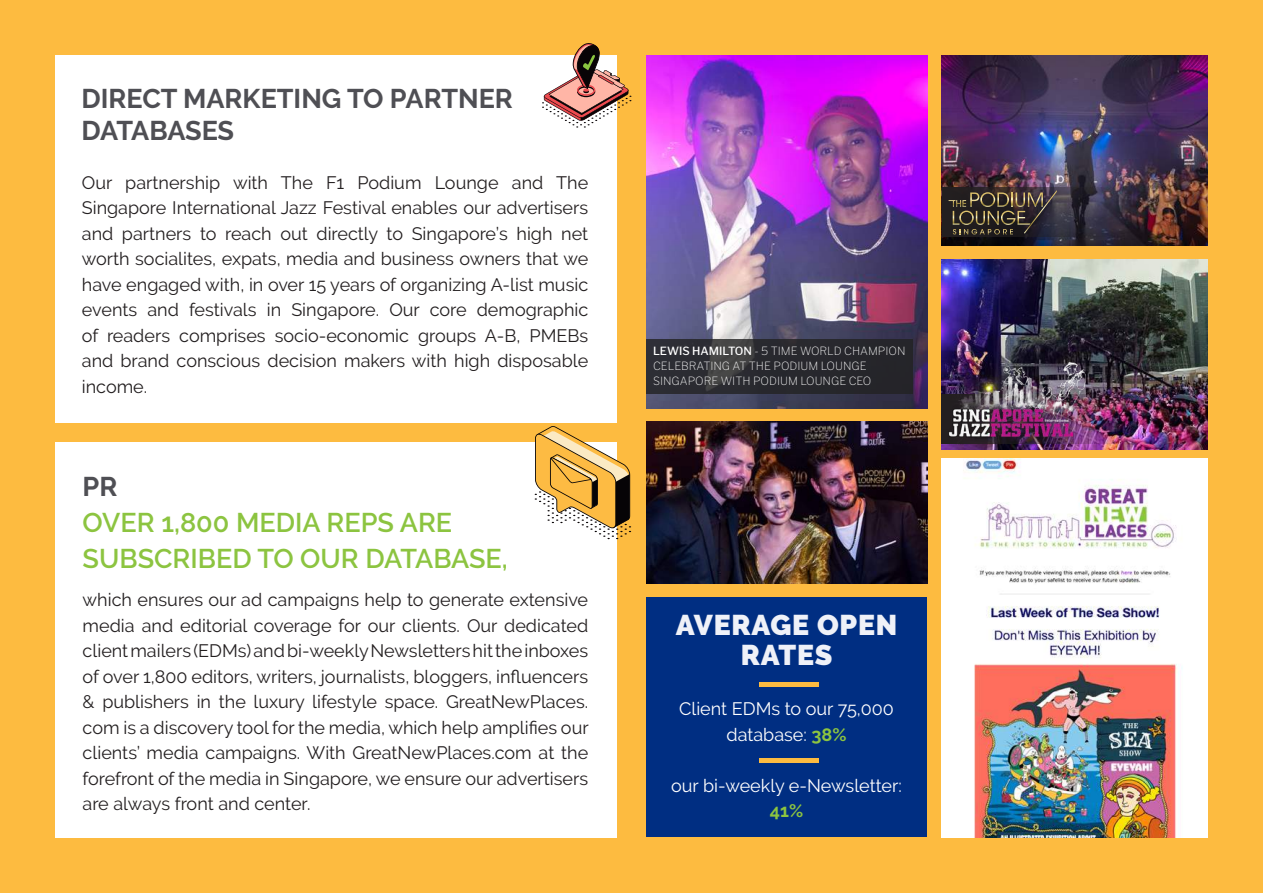
<style>
.page{position:relative;width:1263px;height:893px;background:#fdbb40}
.page>*{position:absolute;margin:0;border:0;box-sizing:border-box;transform-origin:0 0}
.t1{font:900 28.5px/30px "Raleway";letter-spacing:.025em;color:#eff1f8;text-align:center}
.t2{font:600 27px/36px "Raleway";color:#8cc440}
.t3{font:700 27px/32.4px "Raleway";color:#4f4f54}
.t4{font:18px/25.5px "Raleway";color:#231f20;text-align:justify}
.t5{font:18px/25.5px "Raleway";color:#fff;text-align:center}
.t6{font:700 18px "Raleway";color:#8cc440}
.t7{font:100 11.25px/15px "Libre Franklin";color:#fff}
.s1{font-weight:500}
.s2{font-weight:700;color:#8cc440}
</style>
<div class="page">
<img style="left:942px;top:56px;width:266px;height:189px">
<img style="left:942px;top:260px;width:266px;height:189px">
<svg style="left:942px;top:188px;width:187px;height:49px"></svg>
<svg style="left:948px;top:190px;width:109px;height:44px"></svg>
<svg style="left:1099px;top:394px;width:29px;height:49px"></svg>
<div style="left:55px;top:56px;width:562px;height:367px;background:#fff"></div>
<div style="left:55px;top:443px;width:562px;height:395px;background:#fff"></div>
<img style="left:941px;top:347px;width:158px;height:112px">
<svg style="left:534px;top:426px;width:97px;height:113px"></svg>
<img style="left:646px;top:56px;width:281px;height:352px">
<img style="left:646px;top:421px;width:281px;height:162px">
<div style="left:646px;top:597px;width:281px;height:240px;background:#002e82"></div>
<div style="left:759px;top:758px;width:60px;height:5px;background:#fdbb40"></div>
<div style="left:759px;top:682px;width:60px;height:5px;background:#fdbb40"></div>
<svg style="left:646px;top:339px;width:266px;height:55px;fill:#28282e"></svg>
<svg style="left:542px;top:43px;width:90px;height:85px"></svg>
<img style="left:942px;top:459px;width:266px;height:378px">
<h2 class="t3" style="left:82px;top:82px;width:433px">DIRECT MARKETING TO PARTNER<br>DATABASES</h2>
<p class="t4" style="left:82px;top:170px;width:508px">Our partnership with The F1 Podium Lounge and The Singapore International Jazz Festival enables our advertisers and partners to reach out directly to Singapore’s high net worth socialites, expats, media and business owners that we have engaged with, in over 15 years of organizing A-list music events and festivals in Singapore. Our core demographic of readers comprises socio-economic groups A-B, PMEBs and brand conscious decision makers with high disposable income.</p>
<h2 class="t3" style="left:83px;top:471px;width:36px">PR</h2>
<h2 class="t2" style="left:83px;top:505px;width:427px">OVER 1,800 MEDIA REPS ARE<br>SUBSCRIBED TO OUR DATABASE,</h2>
<p class="t4" style="left:83px;top:587px;width:507px">which ensures our ad campaigns help to generate extensive media and editorial coverage for our clients. Our dedicated client mailers (EDMs) and bi-weekly Newsletters hit the inboxes of over 1,800 editors, writers, journalists, bloggers, influencers &amp; publishers in the luxury lifestyle space. GreatNewPlaces. com is a discovery tool for the media, which help amplifies our clients’ media campaigns. With GreatNewPlaces.com at the forefront of the media in Singapore, we ensure our advertisers are always front and center.</p>
<p class="t7" style="left:653px;top:343px;width:254px"><span class="s1">LEWIS HAMILTON</span> - 5 TIME WORLD CHAMPION<br>CELEBRATING AT THE PODIUM LOUNGE<br>SINGAPORE WITH PODIUM LOUNGE CEO</p>
<h1 class="t1" style="left:676px;top:610px;width:223px">AVERAGE OPEN<br>RATES</h1>
<p class="t5" style="left:679px;top:696px;width:216px">Client EDMs to our 75,000 database: <span class="s2">38%</span></p>
<p class="t5" style="left:671px;top:773px;width:232px">our bi-weekly e-Newsletter:</p>
<p class="t6" style="left:770px;top:801px;width:35px">41%</p>
</div>
